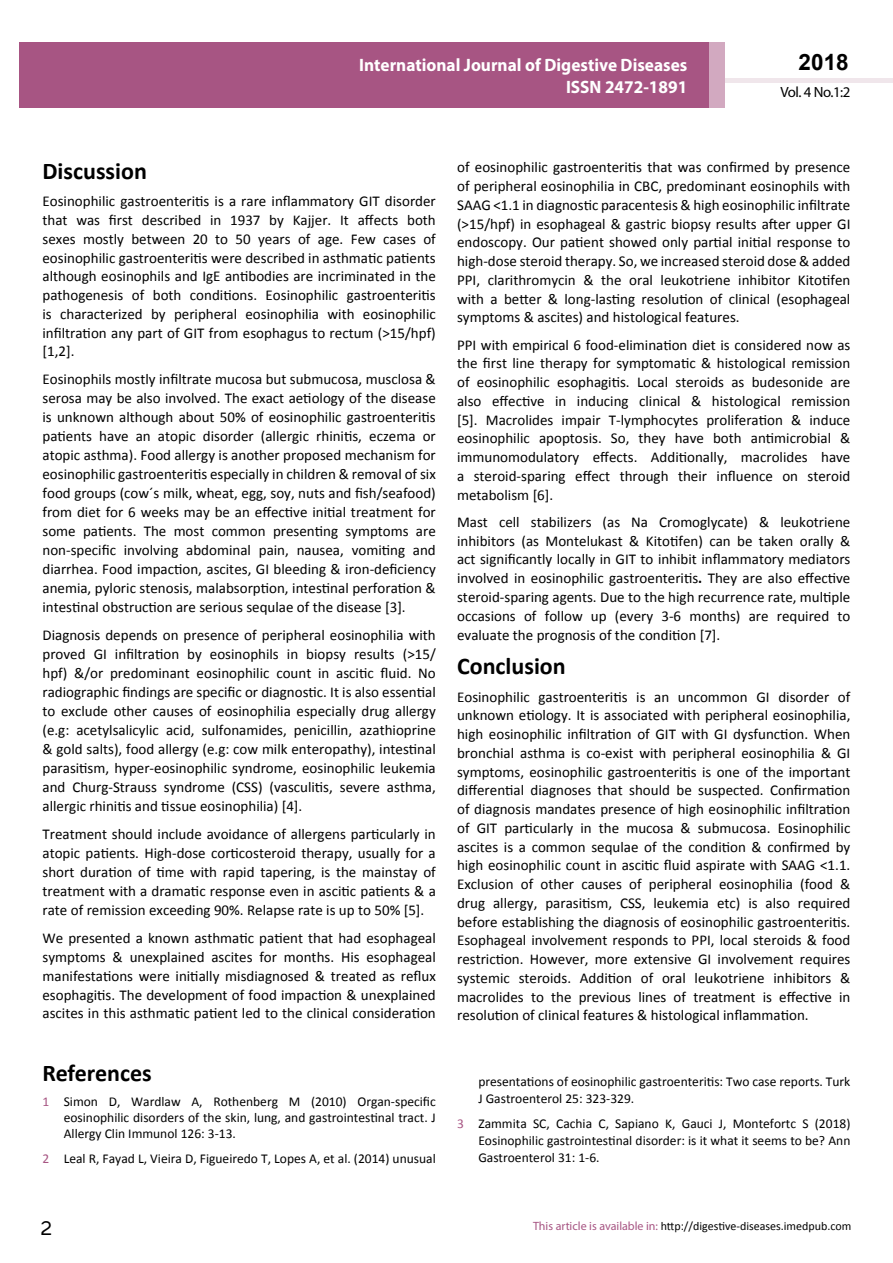
<style>
.page{position:relative;width:893px;height:1263px;background:#fff}
.page>*{position:absolute;margin:0;border:0;box-sizing:border-box;transform-origin:0 0}
.t1{font:25.5px "Tunga";color:#000}
.t2{font:700 24px "Calibri";color:#000}
.t3{font:700 22.5px "Arial";color:#000}
.t4{font:700 18px/21.6px "Myriad Pro";color:#fff;text-align:right;scale:.96 1}
.t5{font:15px/18.8px "Calibri";color:#000;text-align:justify}
.t6{font:14.85px "Myriad Pro";color:#000}
.t7{font:13.5px/16.2px "Calibri";color:#000;text-align:justify}
.t8{font:12px "Calibri";color:#000}
.s1{color:#a75583}
.s2{font-weight:700}
.s3{font-family:"Myriad Pro";color:#a75583}
</style>
<div class="page">
<hr style="left:725px;top:78px;width:168px;height:4px;background:#f0e6eb">
<div style="left:19px;top:42px;width:690px;height:66px;background:#a75583"></div>
<div style="left:709px;top:42px;width:16px;height:66px;background:#d2a9c0"></div>
<p class="t4" style="left:517px;top:53px;width:198px">ARCHIVOS DE MEDICINA<br>ISSN 1698- 465</p>
<h3 class="t3" style="left:799px;top:47px;width:52px">2018</h3>
<p class="t4" style="left:359px;top:54px;width:343px">International Journal of Digestive Diseases<br>ISSN 2472-1891</p>
<p class="t6" style="left:780px;top:83px;width:71px">Vol. 4 No.1:2</p>
<h2 class="t2" style="left:43px;top:156px;width:106px">Discussion</h2>
<p class="t5" style="left:43px;top:192px;width:395px">Eosinophilic gastroenteritis is a rare inflammatory GIT disorder that was first described in 1937 by Kajjer. It affects both sexes mostly between 20 to 50 years of age. Few cases of eosinophilic gastroenteritis were described in asthmatic patients although eosinophils and IgE antibodies are incriminated in the pathogenesis of both conditions. Eosinophilic gastroenteritis is characterized by peripheral eosinophilia with eosinophilic infiltration any part of GIT from esophagus to rectum (&gt;15/hpf) [1,2].</p>
<p class="t5" style="left:43px;top:369px;width:395px">Eosinophils mostly infiltrate mucosa but submucosa, musclosa &amp; serosa may be also involved. The exact aetiology of the disease is unknown although about 50% of eosinophilic gastroenteritis patients have an atopic disorder (allergic rhinitis, eczema or atopic asthma). Food allergy is another proposed mechanism for eosinophilic gastroenteritis especially in children &amp; removal of six food groups (cow´s milk, wheat, egg, soy, nuts and fish/seafood) from diet for 6 weeks may be an effective initial treatment for some patients. The most common presenting symptoms are non-specific involving abdominal pain, nausea, vomiting and diarrhea. Food impaction, ascites, GI bleeding &amp; iron-deficiency anemia, pyloric stenosis, malabsorption, intestinal perforation &amp; intestinal obstruction are serious sequlae of the disease [3].</p>
<p class="t5" style="left:43px;top:625px;width:395px">Diagnosis depends on presence of peripheral eosinophilia with proved GI infiltration by eosinophils in biopsy results (&gt;15/ hpf) &amp;/or predominant eosinophilic count in ascitic fluid. No radiographic findings are specific or diagnostic. It is also essential to exclude other causes of eosinophilia especially drug allergy (e.g: acetylsalicylic acid, sulfonamides, penicillin, azathioprine &amp; gold salts), food allergy (e.g: cow milk enteropathy), intestinal parasitism, hyper-eosinophilic syndrome, eosinophilic leukemia and Churg-Strauss syndrome (CSS) (vasculitis, severe asthma, allergic rhinitis and tissue eosinophilia) [4].</p>
<p class="t5" style="left:43px;top:824px;width:395px">Treatment should include avoidance of allergens particularly in atopic patients. High-dose corticosteroid therapy, usually for a short duration of time with rapid tapering, is the mainstay of treatment with a dramatic response even in ascitic patients &amp; a rate of remission exceeding 90%. Relapse rate is up to 50% [5].</p>
<p class="t5" style="left:43px;top:928px;width:395px">We presented a known asthmatic patient that had esophageal symptoms &amp; unexplained ascites for months. His esophageal manifestations were initially misdiagnosed &amp; treated as reflux esophagitis. The development of food impaction &amp; unexplained ascites in this asthmatic patient led to the clinical consideration</p>
<h2 class="t2" style="left:43px;top:1057px;width:111px">References</h2>
<p class="t7" style="left:64px;top:1093px;width:374px;text-indent:-21px"><span class="s1">1</span> Simon D, Wardlaw A, Rothenberg M (2010) Organ-specific eosinophilic disorders of the skin, lung, and gastrointestinal tract. J Allergy Clin Immunol 126: 3-13.</p>
<p class="t7" style="left:43px;top:1150px;width:395px"><span class="s1">2</span> Leal R, Fayad L, Vieira D, Figueiredo T, Lopes A, et al. (2014) unusual</p>
<p class="t5" style="left:457px;top:158px;width:395px">of eosinophilic gastroenteritis that was confirmed by presence of peripheral eosinophilia in CBC, predominant eosinophils with SAAG &lt;1.1 in diagnostic paracentesis &amp; high eosinophilic infiltrate (&gt;15/hpf) in esophageal &amp; gastric biopsy results after upper GI endoscopy. Our patient showed only partial initial response to high-dose steroid therapy. So, we increased steroid dose &amp; added PPI, clarithromycin &amp; the oral leukotriene inhibitor Kitotifen with a better &amp; long-lasting resolution of clinical (esophageal symptoms &amp; ascites) and histological features.</p>
<p class="t5" style="left:457px;top:335px;width:395px">PPI with empirical 6 food-elimination diet is considered now as the first line therapy for symptomatic &amp; histological remission of eosinophilic esophagitis. Local steroids as budesonide are also effective in inducing clinical &amp; histological remission [5]. Macrolides impair T-lymphocytes proliferation &amp; induce eosinophilic apoptosis. So, they have both antimicrobial &amp; immunomodulatory effects. Additionally, macrolides have a steroid-sparing effect through their influence on steroid metabolism [6].</p>
<p class="t5" style="left:457px;top:513px;width:395px">Mast cell stabilizers (as Na Cromoglycate) &amp; leukotriene inhibitors (as Montelukast &amp; Kitotifen) can be taken orally &amp; act significantly locally in GIT to inhibit inflammatory mediators involved in eosinophilic gastroenteritis<span class="s2">.</span> They are also effective steroid-sparing agents. Due to the high recurrence rate, multiple occasions of follow up (every 3-6 months) are required to evaluate the prognosis of the condition [7].</p>
<h2 class="t2" style="left:457px;top:651px;width:110px">Conclusion</h2>
<p class="t5" style="left:457px;top:687px;width:395px">Eosinophilic gastroenteritis is an uncommon GI disorder of unknown etiology. It is associated with peripheral eosinophilia, high eosinophilic infiltration of GIT with GI dysfunction. When bronchial asthma is co-exist with peripheral eosinophilia &amp; GI symptoms, eosinophilic gastroenteritis is one of the important differential diagnoses that should be suspected. Confirmation of diagnosis mandates presence of high eosinophilic infiltration of GIT particularly in the mucosa &amp; submucosa. Eosinophilic ascites is a common sequlae of the condition &amp; confirmed by high eosinophilic count in ascitic fluid aspirate with SAAG &lt;1.1.<br>Exclusion of other causes of peripheral eosinophilia (food &amp; drug allergy, parasitism, CSS, leukemia etc) is also required before establishing the diagnosis of eosinophilic gastroenteritis.<br>Esophageal involvement responds to PPI, local steroids &amp; food restriction. However, more extensive GI involvement requires systemic steroids. Addition of oral leukotriene inhibitors &amp; macrolides to the previous lines of treatment is effective in resolution of clinical features &amp; histological inflammation.</p>
<p class="t7" style="left:478px;top:1074px;width:374px">presentations of eosinophilic gastroenteritis: Two case reports. Turk<br>J Gastroenterol 25: 323-329.</p>
<p class="t7" style="left:478px;top:1115px;width:374px;line-height:17px;text-indent:-21px"><span class="s1">3</span> Zammita SC, Cachia C, Sapiano K, Gauci J, Montefortc S (2018)<br>Eosinophilic gastrointestinal disorder: is it what it seems to be? Ann Gastroenterol 31: 1-6.</p>
<h1 class="t1" style="left:41px;top:1211px;width:13px">2</h1>
<p class="t8" style="left:533px;top:1218px;width:320px"><span class="s3">This article is available in:</span> http://digestive-diseases.imedpub.com</p>
</div>
